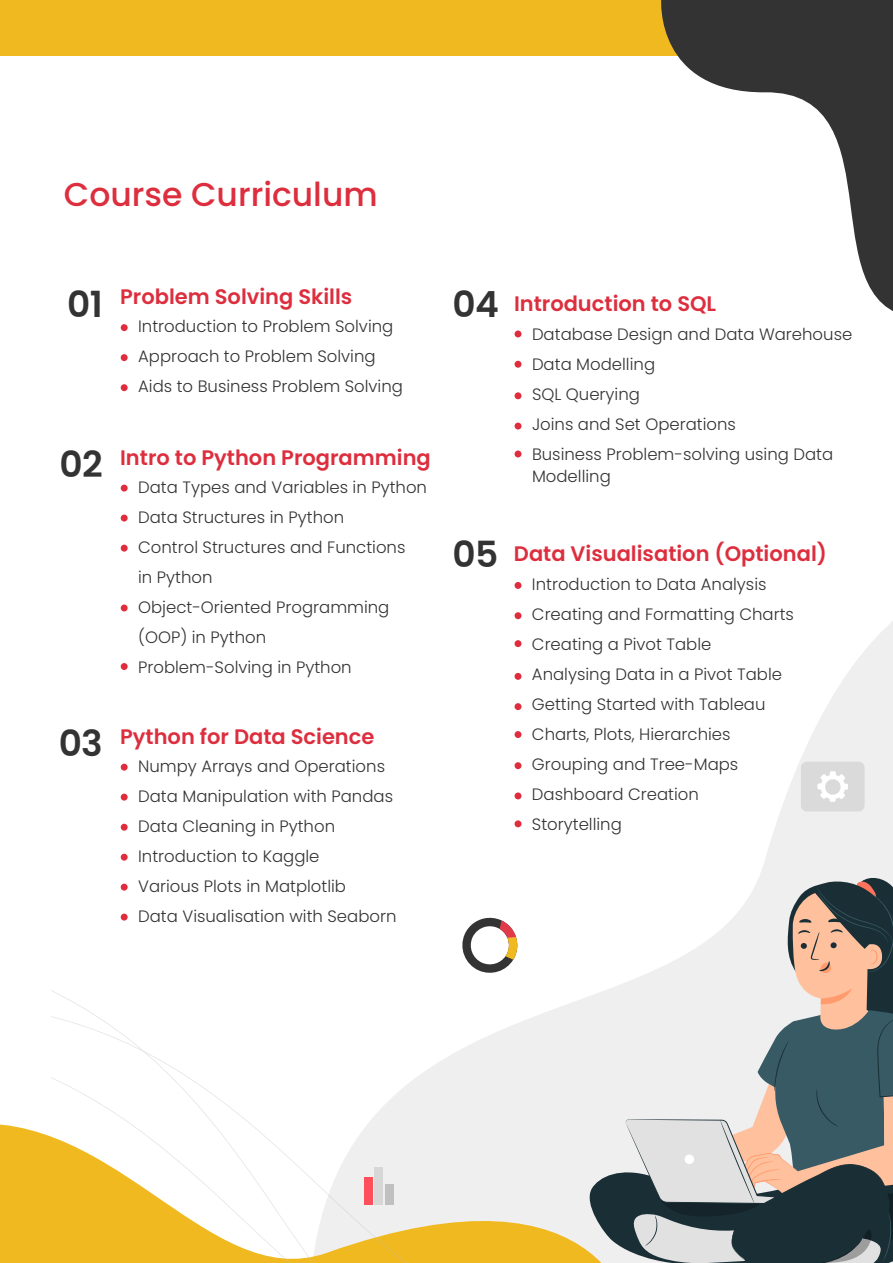
<style>
.page{position:relative;width:893px;height:1263px;background:#fff}
.page>*{position:absolute;margin:0;border:0;box-sizing:border-box;transform-origin:0 0}
.t1{font:600 36px "Poppins";letter-spacing:-.02em;color:#333}
.t2{font:500 33px "Poppins";color:#dd2e3e}
.t3{font:600 21px "Poppins";color:#dd2e3e}
.t4{font:300 16.5px/30px "Poppins";color:#333}
</style>
<div class="page">
<svg style="left:514px;top:617px;width:379px;height:476px"></svg>
<div style="left:0;top:0;width:893px;height:56px;background:#f1b920"></div>
<svg style="left:661px;top:0;width:232px;height:311px"></svg>
<svg style="left:0;top:1093px;width:583px;height:170px;fill:#f1b920"></svg>
<div style="left:121px;top:324px;width:7px;height:7px;background:#df2d3e;border-radius:50%"></div>
<div style="left:121px;top:354px;width:7px;height:7px;background:#df2d3e;border-radius:50%"></div>
<div style="left:121px;top:384px;width:7px;height:7px;background:#df2d3e;border-radius:50%"></div>
<div style="left:121px;top:485px;width:7px;height:6px;background:#df2d3e;border-radius:50%"></div>
<div style="left:121px;top:515px;width:7px;height:6px;background:#df2d3e;border-radius:50%"></div>
<div style="left:121px;top:545px;width:7px;height:7px;background:#df2d3e;border-radius:50%"></div>
<div style="left:121px;top:604px;width:7px;height:7px;background:#df2d3e;border-radius:50%"></div>
<div style="left:121px;top:764px;width:7px;height:7px;background:#df2d3e;border-radius:50%"></div>
<div style="left:121px;top:794px;width:7px;height:7px;background:#df2d3e;border-radius:50%"></div>
<div style="left:121px;top:824px;width:7px;height:7px;background:#df2d3e;border-radius:50%"></div>
<div style="left:121px;top:854px;width:7px;height:7px;background:#df2d3e;border-radius:50%"></div>
<div style="left:121px;top:884px;width:7px;height:7px;background:#df2d3e;border-radius:50%"></div>
<div style="left:121px;top:913px;width:7px;height:8px;background:#df2d3e;border-radius:50%"></div>
<div style="left:514px;top:330px;width:8px;height:8px;background:#df2d3e;border-radius:50%"></div>
<div style="left:514px;top:361px;width:8px;height:7px;background:#df2d3e;border-radius:50%"></div>
<div style="left:514px;top:392px;width:8px;height:7px;background:#df2d3e;border-radius:50%"></div>
<div style="left:514px;top:422px;width:8px;height:8px;background:#df2d3e;border-radius:50%"></div>
<div style="left:514px;top:450px;width:8px;height:8px;background:#df2d3e;border-radius:50%"></div>
<div style="left:514px;top:582px;width:8px;height:7px;background:#df2d3e;border-radius:50%"></div>
<div style="left:514px;top:612px;width:8px;height:7px;background:#df2d3e;border-radius:50%"></div>
<div style="left:514px;top:640px;width:8px;height:7px;background:#df2d3e;border-radius:50%"></div>
<div style="left:514px;top:673px;width:8px;height:7px;background:#df2d3e;border-radius:50%"></div>
<div style="left:514px;top:703px;width:8px;height:7px;background:#df2d3e;border-radius:50%"></div>
<div style="left:514px;top:731px;width:8px;height:7px;background:#df2d3e;border-radius:50%"></div>
<div style="left:514px;top:762px;width:8px;height:7px;background:#df2d3e;border-radius:50%"></div>
<div style="left:514px;top:792px;width:8px;height:7px;background:#df2d3e;border-radius:50%"></div>
<div style="left:514px;top:820px;width:8px;height:7px;background:#df2d3e;border-radius:50%"></div>
<div style="left:121px;top:663px;width:7px;height:7px;background:#df2d3e;border-radius:50%"></div>
<div style="left:801px;top:762px;width:64px;height:49px;background:#dadada;border-radius:6px"></div>
<svg style="left:817px;top:771px;width:31px;height:31px"></svg>
<svg style="left:52px;top:1012px;width:519px;height:251px"></svg>
<svg style="left:52px;top:1067px;width:444px;height:196px"></svg>
<svg style="left:462px;top:917px;width:55px;height:59px"></svg>
<svg style="left:583px;top:875px;width:310px;height:388px"></svg>
<h2 class="t2" style="left:64px;top:175px;width:315px">Course Curriculum</h2>
<h1 class="t1" style="left:67px;top:283px;width:37px">01</h1>
<p class="t3" style="left:120px;top:284px;width:234px">Problem Solving Skills</p>
<p class="t4" style="left:138px;top:312px;width:266px">Introduction to Problem Solving<br>Approach to Problem Solving<br>Aids to Business Problem Solving</p>
<h1 class="t1" style="left:60px;top:444px;width:45px">02</h1>
<h1 class="t1" style="left:59px;top:723px;width:46px">03</h1>
<p class="t3" style="left:120px;top:445px;width:312px">Intro to Python Programming</p>
<p class="t4" style="left:138px;top:472px;width:290px">Data Types and Variables in Python<br>Data Structures in Python<br>Control Structures and Functions<br>in Python<br>Object-Oriented Programming (OOP) in Python<br>Problem-Solving in Python</p>
<p class="t3" style="left:120px;top:724px;width:256px">Python for Data Science</p>
<p class="t4" style="left:138px;top:751px;width:260px">Numpy Arrays and Operations<br>Data Manipulation with Pandas<br>Data Cleaning in Python<br>Introduction to Kaggle<br>Various Plots in Matplotlib<br>Data Visualisation with Seaborn</p>
<h1 class="t1" style="left:453px;top:283px;width:48px">04</h1>
<p class="t3" style="left:514px;top:291px;width:204px">Introduction to SQL</p>
<p class="t4" style="left:532px;top:319px;width:322px">Database Design and Data Warehouse<br>Data Modelling<br>SQL Querying<br>Joins and Set Operations<br>Business Problem-solving using Data</p>
<p class="t4" style="left:532px;top:461px;width:80px">Modelling</p>
<h1 class="t1" style="left:453px;top:534px;width:47px">05</h1>
<p class="t3" style="left:514px;top:542px;width:315px">Data Visualisation (Optional)</p>
<p class="t4" style="left:532px;top:569px;width:263px">Introduction to Data Analysis<br>Creating and Formatting Charts<br>Creating a Pivot Table<br>Analysing Data in a Pivot Table<br>Getting Started with Tableau<br>Charts, Plots, Hierarchies<br>Grouping and Tree-Maps<br>Dashboard Creation<br>Storytelling</p>
</div>
